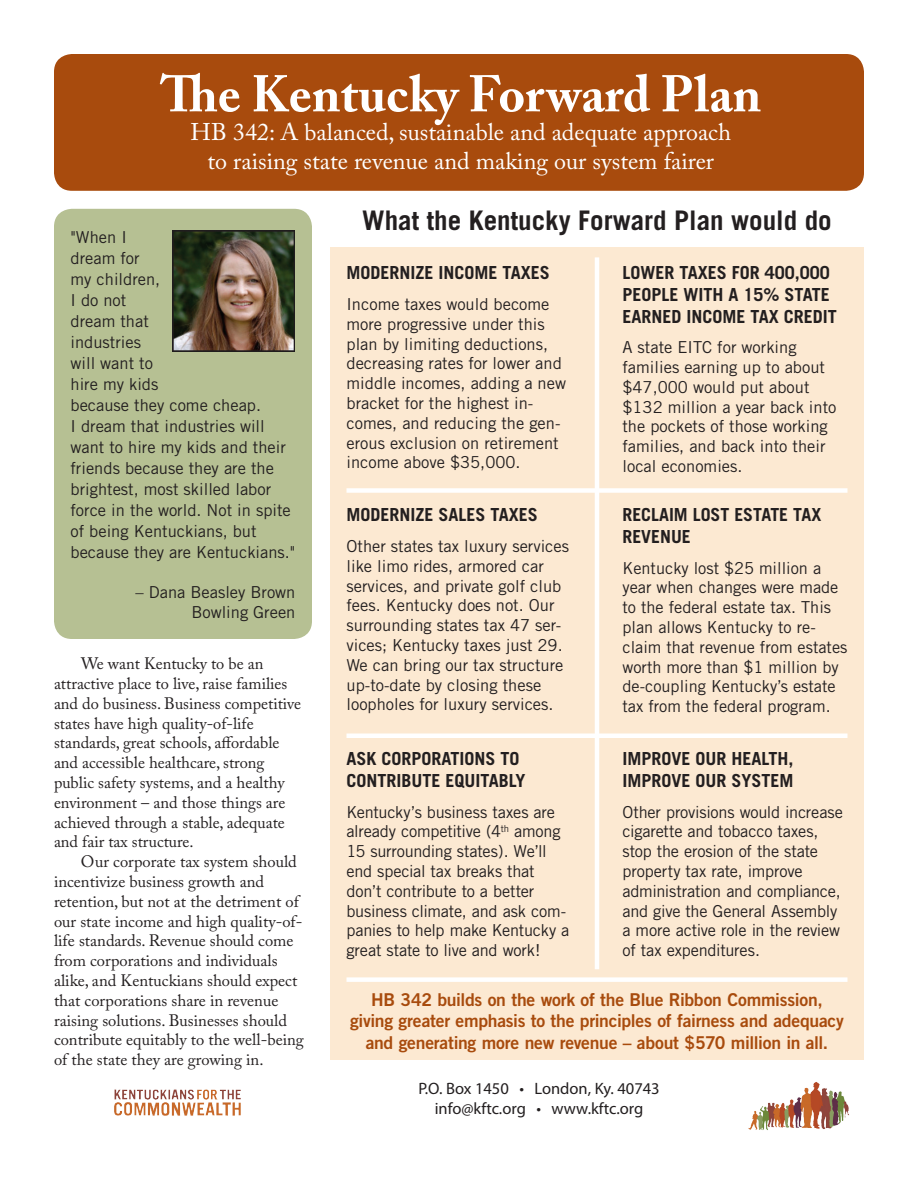
<style>
.page{position:relative;width:918px;height:1188px;background:#fff}
.page>*{position:absolute;margin:0;border:0;box-sizing:border-box;transform-origin:0 0}
.t1{font:700 51px "Adobe Caslon Pro";color:#fff}
.t2{font:700 27px "Trade Gothic";color:#231f20}
.t3{font:24px/28.8px "Adobe Caslon Pro";color:#fff;text-align:center}
.t4{font:700 18px/21.6px "Trade Gothic";color:#231f20}
.t5{font:17.7px/21.3px "Trade Gothic Bold Two";letter-spacing:-.015em;color:#a84b0d;text-align:center}
.t6{font:16.5px/19.8px "Trade Gothic";color:#231f20}
.t7{font:16.5px/19.8px "Adobe Caslon Pro";color:#231f20}
.t8{font:16.5px/19.8px "Myriad Pro";color:#231f20;text-align:center}
</style>
<div class="page">
<div style="left:330px;top:248px;width:534px;height:812px;background:#fce9d2"></div>
<div style="left:54px;top:54px;width:810px;height:137px;background:#a84b0d;border-radius:18px"></div>
<img style="left:748px;top:1082px;width:101px;height:48px">
<div style="left:54px;top:209px;width:258px;height:430px;background:#b6c093;border-radius:18px"></div>
<img style="left:173px;top:230px;width:121px;height:122px">
<hr style="left:595px;top:257px;width:4px;height:712px;background:#fff">
<div style="left:346px;top:488px;width:502px;height:5px;background:#fff"></div>
<hr style="left:346px;top:734px;width:502px;height:4px;background:#fff">
<div style="left:346px;top:977px;width:502px;height:5px;background:#fff"></div>
<img style="left:114px;top:1089px;width:127px;height:27px">
<h1 class="t1" style="left:160px;top:64px;width:603px">The Kentucky Forward Plan</h1>
<h3 class="t3" style="left:190px;top:117px;width:542px">HB 342: A balanced, sustainable and adequate approach to raising state revenue and making our system fairer</h3>
<h2 class="t2" style="left:362px;top:203px;width:471px">What the Kentucky Forward Plan would do</h2>
<p class="t6" style="left:70px;top:227px;width:226px;line-height:21px">"When I<br>dream for<br>my children,<br>I do not<br>dream that<br>industries<br>will want to<br>hire my kids<br>because they come cheap.<br>I dream that industries will want to hire my kids and their friends because they are the brightest, most skilled labor force in the world. Not in spite of being Kentuckians, but because they are Kentuckians."</p>
<p class="t6" style="left:136px;top:582px;width:161px;text-align:right">– Dana Beasley Brown<br>Bowling Green</p>
<p class="t4" style="left:346px;top:262px;width:205px">MODERNIZE INCOME TAXES</p>
<p class="t6" style="left:346px;top:294px;width:221px">Income taxes would become more progressive under this plan by limiting deductions, decreasing rates for lower and middle incomes, adding a new bracket for the highest in&shy;comes, and reducing the gen&shy;erous exclusion on retirement income above $35,000.</p>
<p class="t4" style="left:622px;top:262px;width:216px">LOWER TAXES FOR 400,000<br>PEOPLE WITH A 15% STATE<br>EARNED INCOME TAX CREDIT</p>
<p class="t6" style="left:622px;top:337px;width:216px">A state EITC for working families earning up to about $47,000 would put about $132 million a year back into the pockets of those working families, and back into their local economies.</p>
<p class="t4" style="left:346px;top:504px;width:193px">MODERNIZE SALES TAXES</p>
<p class="t6" style="left:346px;top:536px;width:224px">Other states tax luxury services like limo rides, armored car services, and private golf club fees. Kentucky does not. Our surrounding states tax 47 ser&shy;vices; Kentucky taxes just 29.<br>We can bring our tax structure up-to-date by closing these loopholes for luxury services.</p>
<p class="t4" style="left:622px;top:504px;width:200px">RECLAIM LOST ESTATE TAX<br>REVENUE</p>
<p class="t6" style="left:622px;top:558px;width:226px">Kentucky lost $25 million a year when changes were made to the federal estate tax. This plan allows Kentucky to re&shy;claim that revenue from estates worth more than $1 million by de-coupling Kentucky’s estate tax from the federal program.</p>
<p class="t7" style="left:54px;top:654px;width:249px;text-indent:27px">We want Kentucky to be an attractive place to live, raise families and do business. Business competitive states have high quality-of-life standards, great schools, affordable and accessible healthcare, strong public safety systems, and a healthy environment – and those things are achieved through a stable, adequate and fair tax structure.</p>
<p class="t7" style="left:54px;top:852px;width:251px;text-indent:27px">Our corporate tax system should incentivize business growth and retention, but not at the detriment of our state income and high quality-of&shy;life standards. Revenue should come from corporations and individuals alike, and Kentuckians should expect that corporations share in revenue raising solutions. Businesses should contribute equitably to the well-being of the state they are growing in.</p>
<p class="t4" style="left:346px;top:748px;width:181px">ASK CORPORATIONS TO<br>CONTRIBUTE EQUITABLY</p>
<p class="t6" style="left:346px;top:802px;width:224px">Kentucky’s business taxes are already competitive (4<sup>th</sup> among<br>15 surrounding states). We’ll end special tax breaks that don’t contribute to a better business climate, and ask com&shy;panies to help make Kentucky a great state to live and work!</p>
<p class="t4" style="left:622px;top:748px;width:173px">IMPROVE OUR HEALTH,<br>IMPROVE OUR SYSTEM</p>
<p class="t6" style="left:622px;top:802px;width:222px">Other provisions would increase cigarette and tobacco taxes, stop the erosion of the state property tax rate, improve administration and compliance, and give the General Assembly a more active role in the review of tax expenditures.</p>
<p class="t5" style="left:350px;top:989px;width:495px">HB 342 builds on the work of the Blue Ribbon Commission, giving greater emphasis to the principles of fairness and adequacy and generating more new revenue – about $570 million in all.</p>
<p class="t8" style="left:418px;top:1078px;width:243px">P.O. Box 1450 • London, Ky. 40743 info@kftc.org • www.kftc.org</p>
</div>
